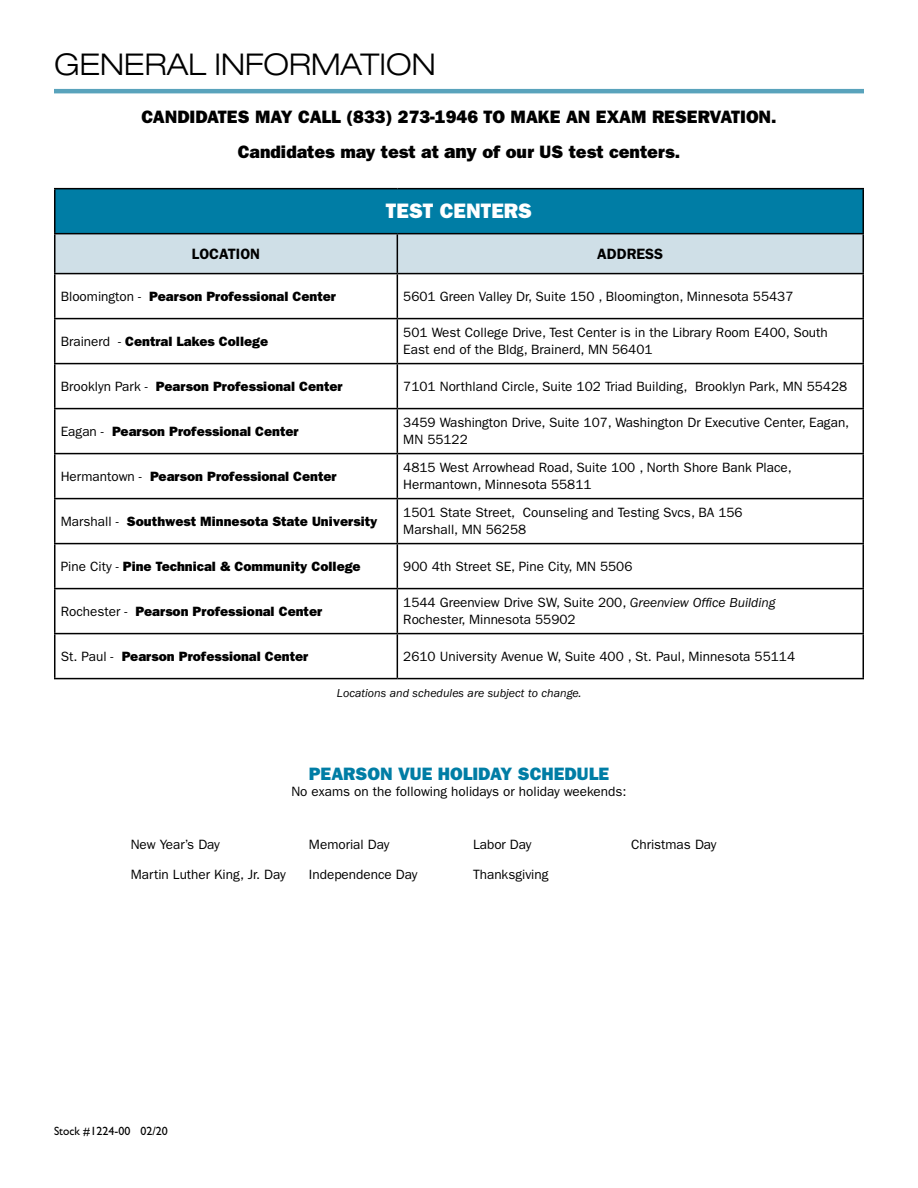
<style>
.page{position:relative;width:918px;height:1188px;background:#fff}
.page>*{position:absolute;margin:0;border:0;box-sizing:border-box;transform-origin:0 0}
.BackCover_MAINHEAD{font:300 expanded 30px "Helvetica Neue LT Std";color:#000}
.Table_Head{font:21px "ITC Franklin Gothic Std Hvy";color:#fff}
.A_Head{font:18px "ITC Franklin Gothic Std Hvy";color:#000}
.BackCover_A_Head{font:18px "ITC Franklin Gothic Std Hvy";color:#000}
.A_Head-2{font:18px "ITC Franklin Gothic Std Hvy";color:#007da5}
.Table_Head-2{font:600 15px "ITC Franklin Gothic Std";color:#000}
.table_body{font:13.5px/16.5px "ITC Franklin Gothic Std";color:#000}
.table_body-2{font:13.5px "ITC Franklin Gothic Std Hvy";color:#000}
.A_Head-3{font:13.5px "ITC Franklin Gothic Std";color:#000}
.table_footnote{font:italic 12px "ITC Franklin Gothic Std";color:#000}
.t1{font:500 12px "Gill Sans MT Pro";color:#000;scale:.95 1}
.s1{font-size:19.5px}
.s2{font-family:"ITC Franklin Gothic Std"}
.s3{font-style:italic}
</style>
<div class="page">
<hr style="left:54px;top:89px;width:810px;height:4px;background:#59a3bc">
<div style="left:55px;top:189px;width:808px;height:45px;background:#007da5"></div>
<div style="left:55px;top:234px;width:808px;height:39px;background:#cfdfe7"></div>
<svg style="left:55px;top:274px;width:808px;height:404px"></svg>
<hr style="left:863px;top:189px;width:1px;height:44px;background:#000">
<hr style="left:54px;top:233px;width:343px;height:1px;background:#000">
<hr style="left:397px;top:233px;width:467px;height:1px;background:#000">
<hr style="left:863px;top:234px;width:1px;height:39px;background:#000">
<hr style="left:54px;top:273px;width:343px;height:1px;background:#000">
<hr style="left:397px;top:273px;width:467px;height:1px;background:#000">
<hr style="left:863px;top:274px;width:1px;height:44px;background:#000">
<hr style="left:54px;top:318px;width:343px;height:1px;background:#000">
<hr style="left:397px;top:318px;width:467px;height:1px;background:#000">
<hr style="left:863px;top:319px;width:1px;height:44px;background:#000">
<hr style="left:54px;top:363px;width:343px;height:1px;background:#000">
<hr style="left:397px;top:363px;width:467px;height:1px;background:#000">
<hr style="left:863px;top:364px;width:1px;height:44px;background:#000">
<hr style="left:54px;top:408px;width:343px;height:1px;background:#000">
<hr style="left:397px;top:408px;width:467px;height:1px;background:#000">
<hr style="left:863px;top:409px;width:1px;height:44px;background:#000">
<hr style="left:54px;top:453px;width:343px;height:1px;background:#000">
<hr style="left:397px;top:453px;width:467px;height:1px;background:#000">
<hr style="left:863px;top:454px;width:1px;height:44px;background:#000">
<hr style="left:54px;top:498px;width:343px;height:1px;background:#000">
<hr style="left:397px;top:498px;width:467px;height:1px;background:#000">
<hr style="left:863px;top:499px;width:1px;height:44px;background:#000">
<hr style="left:54px;top:543px;width:343px;height:1px;background:#000">
<hr style="left:397px;top:543px;width:467px;height:1px;background:#000">
<hr style="left:863px;top:544px;width:1px;height:44px;background:#000">
<hr style="left:54px;top:588px;width:343px;height:1px;background:#000">
<hr style="left:397px;top:588px;width:467px;height:1px;background:#000">
<hr style="left:863px;top:589px;width:1px;height:44px;background:#000">
<hr style="left:54px;top:633px;width:343px;height:1px;background:#000">
<hr style="left:397px;top:633px;width:467px;height:1px;background:#000">
<hr style="left:863px;top:634px;width:1px;height:44px;background:#000">
<hr style="left:54px;top:678px;width:343px;height:1px;background:#000">
<hr style="left:397px;top:678px;width:467px;height:1px;background:#000">
<hr style="left:54px;top:188px;width:343px;height:1px;background:#000">
<hr style="left:54px;top:189px;width:1px;height:44px;background:#000">
<hr style="left:397px;top:188px;width:467px;height:1px;background:#000">
<hr style="left:54px;top:234px;width:1px;height:39px;background:#000">
<hr style="left:397px;top:234px;width:1px;height:39px;background:#000">
<hr style="left:54px;top:274px;width:1px;height:44px;background:#000">
<hr style="left:397px;top:274px;width:1px;height:44px;background:#000">
<hr style="left:54px;top:319px;width:1px;height:44px;background:#000">
<hr style="left:397px;top:319px;width:1px;height:44px;background:#000">
<hr style="left:54px;top:364px;width:1px;height:44px;background:#000">
<hr style="left:397px;top:364px;width:1px;height:44px;background:#000">
<hr style="left:54px;top:409px;width:1px;height:44px;background:#000">
<hr style="left:397px;top:409px;width:1px;height:44px;background:#000">
<hr style="left:54px;top:454px;width:1px;height:44px;background:#000">
<hr style="left:397px;top:454px;width:1px;height:44px;background:#000">
<hr style="left:54px;top:499px;width:1px;height:44px;background:#000">
<hr style="left:397px;top:499px;width:1px;height:44px;background:#000">
<hr style="left:54px;top:544px;width:1px;height:44px;background:#000">
<hr style="left:397px;top:544px;width:1px;height:44px;background:#000">
<hr style="left:54px;top:589px;width:1px;height:44px;background:#000">
<hr style="left:397px;top:589px;width:1px;height:44px;background:#000">
<hr style="left:54px;top:634px;width:1px;height:44px;background:#000">
<hr style="left:397px;top:634px;width:1px;height:44px;background:#000">
<p class="BackCover_MAINHEAD" style="left:54px;top:47px;width:383px">GENERAL INFORMATION</p>
<p class="A_Head" style="left:141px;top:107px;width:637px">CANDIDATES MAY CALL (833) 273-1946 TO MAKE AN EXAM RESERVATION.</p>
<p class="BackCover_A_Head" style="left:238px;top:141px;width:444px">Candidates may test at <span class="s1">any</span> of our US test centers.</p>
<p class="Table_Head" style="left:386px;top:199px;width:148px">TEST CENTERS</p>
<p class="Table_Head-2" style="left:192px;top:245px;width:70px">LOCATION</p>
<p class="Table_Head-2" style="left:597px;top:245px;width:67px">ADDRESS</p>
<p class="table_body-2" style="left:61px;top:288px;width:277px"><span class="s2">Bloomington -</span> Pearson Professional Center</p>
<p class="table_body" style="left:403px;top:288px;width:392px">5601 Green Valley Dr, Suite 150 , Bloomington, Minnesota 55437</p>
<p class="table_body-2" style="left:61px;top:333px;width:209px"><span class="s2">Brainerd -</span> Central Lakes College</p>
<p class="table_body" style="left:403px;top:325px;width:426px">501 West College Drive, Test Center is in the Library Room E400, South<br>East end of the Bldg, Brainerd, MN 56401</p>
<p class="table_body-2" style="left:61px;top:378px;width:283px"><span class="s2">Brooklyn Park -</span> Pearson Professional Center</p>
<p class="table_body" style="left:403px;top:378px;width:445px">7101 Northland Circle, Suite 102 Triad Building, Brooklyn Park, MN 55428</p>
<p class="table_body-2" style="left:61px;top:423px;width:240px"><span class="s2">Eagan -</span> Pearson Professional Center</p>
<p class="table_body" style="left:403px;top:415px;width:448px">3459 Washington Drive, Suite 107, Washington Dr Executive Center, Eagan,<br>MN 55122</p>
<p class="table_body-2" style="left:61px;top:468px;width:278px"><span class="s2">Hermantown -</span> Pearson Professional Center</p>
<p class="table_body" style="left:403px;top:460px;width:390px">4815 West Arrowhead Road, Suite 100 , North Shore Bank Place,<br>Hermantown, Minnesota 55811</p>
<p class="table_body-2" style="left:61px;top:513px;width:318px"><span class="s2">Marshall -</span> Southwest Minnesota State University</p>
<p class="table_body" style="left:403px;top:505px;width:341px">1501 State Street, Counseling and Testing Svcs, BA 156<br>Marshall, MN 56258</p>
<p class="table_body-2" style="left:61px;top:558px;width:301px"><span class="s2">Pine City -</span> Pine Technical &amp; Community College</p>
<p class="table_body" style="left:403px;top:558px;width:231px">900 4th Street SE, Pine City, MN 5506</p>
<p class="table_body-2" style="left:61px;top:603px;width:263px"><span class="s2">Rochester -</span> Pearson Professional Center</p>
<p class="table_body" style="left:403px;top:595px;width:374px">1544 Greenview Drive SW, Suite 200, <span class="s3">Greenview Office Building<br></span>Rochester, Minnesota 55902</p>
<p class="table_body-2" style="left:61px;top:648px;width:249px"><span class="s2">St. Paul -</span> Pearson Professional Center</p>
<p class="table_body" style="left:403px;top:648px;width:393px">2610 University Avenue W, Suite 400 , St. Paul, Minnesota 55114</p>
<p class="table_footnote" style="left:337px;top:687px;width:246px">Locations and schedules are subject to change.</p>
<p class="A_Head-2" style="left:309px;top:763px;width:302px">PEARSON VUE HOLIDAY SCHEDULE</p>
<p class="A_Head-3" style="left:291px;top:784px;width:337px">No exams on the following holidays or holiday weekends:</p>
<p class="table_body" style="left:131px;top:836px;width:91px">New Year’s Day</p>
<p class="table_body" style="left:309px;top:836px;width:82px">Memorial Day</p>
<p class="table_body" style="left:473px;top:836px;width:60px">Labor Day</p>
<p class="table_body" style="left:631px;top:836px;width:87px">Christmas Day</p>
<p class="table_body" style="left:131px;top:866px;width:156px">Martin Luther King, Jr. Day</p>
<p class="table_body" style="left:309px;top:866px;width:110px">Independence Day</p>
<p class="table_body" style="left:473px;top:866px;width:77px">Thanksgiving</p>
<p class="t1" style="left:54px;top:1123px;width:121px">Stock #1224-00 02/20</p>
</div>
